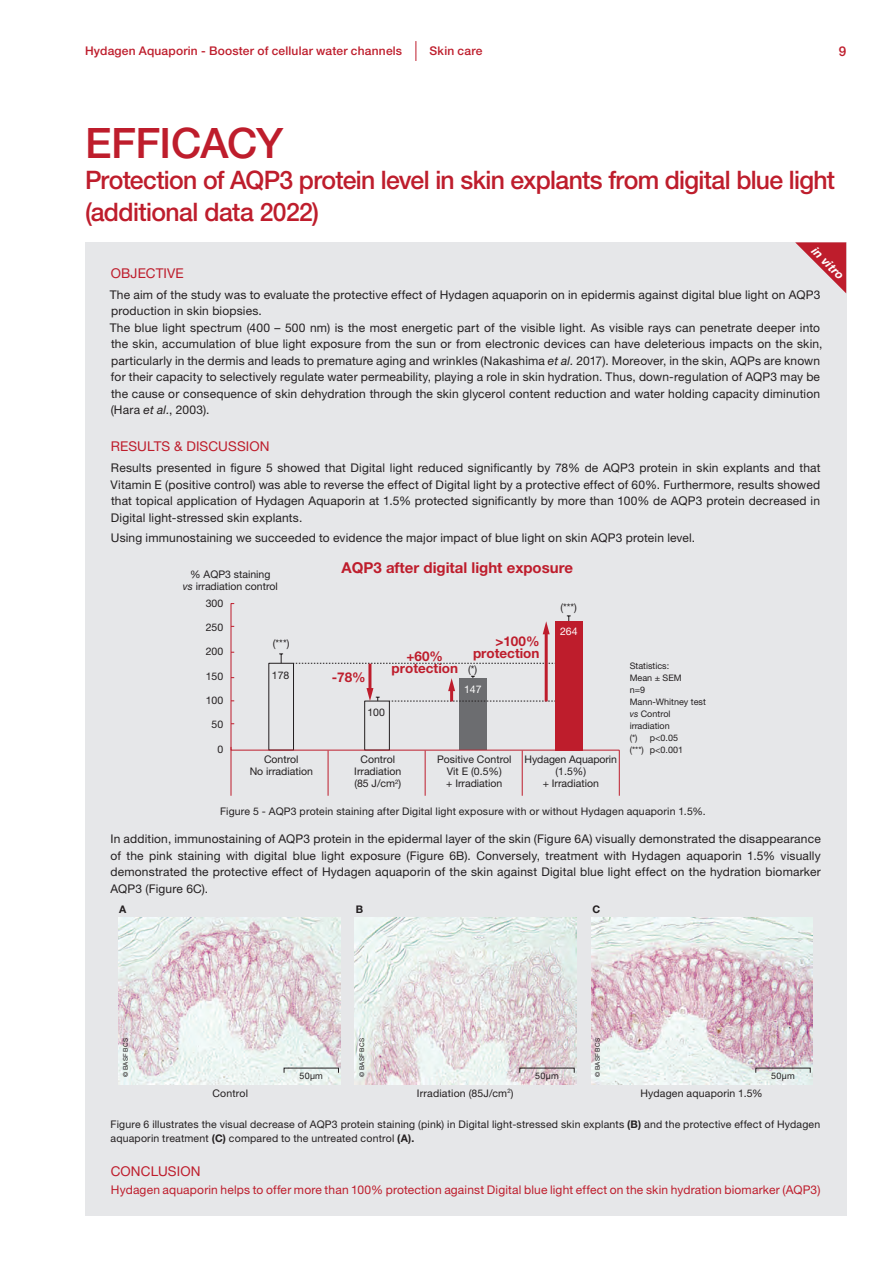
<style>
.page{position:relative;width:893px;height:1263px;background:#fff}
.page>*{position:absolute;margin:0;border:0;box-sizing:border-box;transform-origin:0 0}
.t1{font:500 42px "Helvetica Neue LT Std";letter-spacing:-.02em;color:#be1d2c}
.t2{font:500 25.5px "Helvetica Neue LT Std";letter-spacing:-.025em;color:#be1d2c}
.t3{font:700 15px "Helvetica Neue LT Std";color:#be1d2c}
.t4{font:13.5px "Helvetica Neue LT Std";letter-spacing:.01em;color:#be1d2c}
.t5{font:700 13.5px "Helvetica Neue LT Std";color:#be1d2c}
.t6{font:500 13.5px "Helvetica Neue LT Std";color:#be1d2c}
.t7{font:12px/16.5px "Helvetica Neue LT Std";letter-spacing:.015em;color:#231f20}
.t8{font:12px "Helvetica Neue LT Std";letter-spacing:.015em;color:#be1d2c}
.t9{font:500 12px "Helvetica Neue LT Std";letter-spacing:.015em;color:#be1d2c}
.t10{font:italic 700 12px "Helvetica Neue LT Std";color:#fff}
.t11{font:10.5px/12px "Helvetica Neue LT Std";letter-spacing:.015em;color:#231f20;text-align:center}
.t12{font:10.5px/12px "Helvetica Neue LT Std";letter-spacing:-.005em;color:#231f20;text-align:center}
.t13{font:700 10.5px "Helvetica Neue LT Std";color:#231f20}
.t14{font:10.5px "Helvetica Neue LT Std";color:#fff}
.t15{font:9px/12px "Helvetica Neue LT Std";color:#231f20}
.t16{font:6.45px "Helvetica Neue LT Std";letter-spacing:.02em;color:#231f20}
.s1{font-style:italic}
.s2{color:#fff}
.s3{font-weight:500}
.s4{font-weight:700}
</style>
<div class="page">
<svg style="left:415px;top:41px;width:1px;height:20px"></svg>
<div style="left:85px;top:242px;width:761px;height:974px;background:#e6e7e9"></div>
<svg style="left:230px;top:603px;width:390px;height:193px"></svg>
<svg style="left:795px;top:242px;width:51px;height:51px"></svg>
<img style="left:119px;top:917px;width:221px;height:167px">
<img style="left:355px;top:917px;width:221px;height:167px">
<img style="left:591px;top:917px;width:222px;height:167px">
<p class="t9" style="left:430px;top:44px;width:54px">Skin care</p>
<p class="t9" style="left:85px;top:44px;width:319px">Hydagen Aquaporin - Booster of cellular water channels</p>
<p class="t6" style="left:839px;top:43px;width:9px">9</p>
<p class="t1" style="left:85px;top:118px;width:200px">EFFICACY</p>
<p class="t2" style="left:85px;top:165px;width:752px">Protection of AQP3 protein level in skin explants from digital blue light</p>
<p class="t2" style="left:85px;top:196px;width:235px">(additional data 2022)</p>
<p class="t10" style="left:819px;top:244px;width:42px;rotate:45deg">in vitro</p>
<p class="t4" style="left:111px;top:265px;width:75px">OBJECTIVE</p>
<p class="t7" style="left:110px;top:286px;width:712px">The aim of the study was to evaluate the protective effect of Hydagen aquaporin on in epidermis against digital blue light on AQP3 production in skin biopsies.</p>
<p class="t7" style="left:110px;top:319px;width:714px">The blue light spectrum (400 – 500 nm) is the most energetic part of the visible light. As visible rays can penetrate deeper into the skin, accumulation of blue light exposure from the sun or from electronic devices can have deleterious impacts on the skin, particularly in the dermis and leads to premature aging and wrinkles (Nakashima <span class="s1">et al.</span> 2017). Moreover, in the skin, AQPs are known for their capacity to selectively regulate water permeability, playing a role in skin hydration. Thus, down-regulation of AQP3 may be the cause or consequence of skin dehydration through the skin glycerol content reduction and water holding capacity diminution (Hara <span class="s1">et al.</span>, 2003).</p>
<p class="t4" style="left:111px;top:438px;width:160px">RESULTS &amp; DISCUSSION</p>
<p class="t7" style="left:111px;top:459px;width:711px;text-align:justify">Results presented in figure 5 showed that Digital light reduced significantly by 78% de AQP3 protein in skin explants and that Vitamin E (positive control) was able to reverse the effect of Digital light by a protective effect of 60%. Furthermore, results showed that topical application of Hydagen Aquaporin at 1.5% protected significantly by more than 100% de AQP3 protein decreased in Digital light-stressed skin explants.</p>
<p class="t7" style="left:111px;top:530px;width:586px">Using immunostaining we succeeded to evidence the major impact of blue light on skin AQP3 protein level.</p>
<p class="t11" style="left:183px;top:568px;width:97px">% AQP3 staining<br><span class="s1">vs</span> irradiation control</p>
<p class="t3" style="left:342px;top:558px;width:233px">AQP3 after digital light exposure</p>
<p class="t11" style="left:206px;top:597px;width:19px">300</p>
<p class="t11" style="left:206px;top:621px;width:19px">250</p>
<p class="t11" style="left:206px;top:645px;width:19px">200</p>
<p class="t11" style="left:206px;top:670px;width:19px">150</p>
<p class="t11" style="left:206px;top:694px;width:19px">100</p>
<p class="t11" style="left:212px;top:718px;width:13px">50</p>
<p class="t11" style="left:217px;top:743px;width:7px">0</p>
<p class="t11" style="left:560px;top:601px;width:18px">(***)</p>
<p class="t14" style="left:560px;top:625px;width:19px">264</p>
<p class="t5" style="left:495px;top:633px;width:46px">&gt;100%</p>
<p class="t11" style="left:273px;top:638px;width:18px">(***)</p>
<p class="t5" style="left:406px;top:648px;width:38px">+60%</p>
<p class="t5" style="left:473px;top:645px;width:68px">protection</p>
<p class="t5" style="left:392px;top:660px;width:68px">protection</p>
<p class="t15" style="left:630px;top:660px;width:78px">Statistics:<br>Mean ± SEM<br>n=9<br>Mann-Whitney test <span class="s1">vs</span> Control irradiation<br>(*)</p>
<p class="t11" style="left:464px;top:659px;width:19px;line-height:20px">(*)<br><span class="s2">147</span></p>
<p class="t11" style="left:272px;top:669px;width:19px">178</p>
<p class="t5" style="left:332px;top:669px;width:36px">-78%</p>
<p class="t11" style="left:367px;top:706px;width:19px">100</p>
<p class="t15" style="left:630px;top:732px;width:55px;text-indent:20px">p&lt;0.05 (***) p&lt;0.001</p>
<p class="t11" style="left:250px;top:753px;width:65px">Control<br>No irradiation</p>
<p class="t11" style="left:354px;top:753px;width:49px">Control<br>Irradiation (85 J/cm<sup>2</sup>)</p>
<p class="t11" style="left:437px;top:753px;width:76px">Positive Control<br>Vit E (0.5%)<br>+ Irradiation</p>
<p class="t12" style="left:525px;top:753px;width:94px">Hydagen Aquaporin (1.5%)<br>+ Irradiation</p>
<p class="t11" style="left:220px;top:805px;width:487px">Figure 5 - AQP3 protein staining after Digital light exposure with or without Hydagen aquaporin 1.5%.</p>
<p class="t7" style="left:111px;top:830px;width:712px;text-align:justify">In addition, immunostaining of AQP3 protein in the epidermal layer of the skin (Figure 6A) visually demonstrated the disappearance of the pink staining with digital blue light exposure (Figure 6B). Conversely, treatment with Hydagen aquaporin 1.5% visually demonstrated the protective effect of Hydagen aquaporin of the skin against Digital blue light effect on the hydration biomarker AQP3 (Figure 6C).</p>
<p class="t13" style="left:119px;top:903px;width:9px">A</p>
<p class="t13" style="left:356px;top:903px;width:9px">B</p>
<p class="t13" style="left:592px;top:903px;width:9px">C</p>
<p class="t16" style="left:122px;top:1077px;width:40px;rotate:-90deg"><span class="s3">©</span> BASF BCS</p>
<p class="t16" style="left:358px;top:1077px;width:40px;rotate:-90deg"><span class="s3">©</span> BASF BCS</p>
<p class="t16" style="left:594px;top:1077px;width:40px;rotate:-90deg"><span class="s3">©</span> BASF BCS</p>
<p class="t15" style="left:300px;top:1070px;width:25px">50μm</p>
<p class="t15" style="left:535px;top:1070px;width:25px">50μm</p>
<p class="t15" style="left:771px;top:1070px;width:25px">50μm</p>
<p class="t11" style="left:212px;top:1087px;width:37px">Control</p>
<p class="t11" style="left:417px;top:1087px;width:98px">Irradiation (85J/cm<sup>2</sup>)</p>
<p class="t11" style="left:640px;top:1087px;width:124px">Hydagen aquaporin 1.5%</p>
<p class="t11" style="left:111px;top:1117px;width:711px;line-height:13.5px;text-align:left">Figure 6 illustrates the visual decrease of AQP3 protein staining (pink) in Digital light-stressed skin explants <span class="s4">(B)</span> and the protective effect of Hydagen aquaporin treatment <span class="s4">(C)</span> compared to the untreated control <span class="s4">(A).</span></p>
<p class="t4" style="left:111px;top:1163px;width:91px">CONCLUSION</p>
<p class="t8" style="left:111px;top:1182px;width:711px">Hydagen aquaporin helps to offer more than 100% protection against Digital blue light effect on the skin hydration biomarker (AQP3)</p>
</div>
